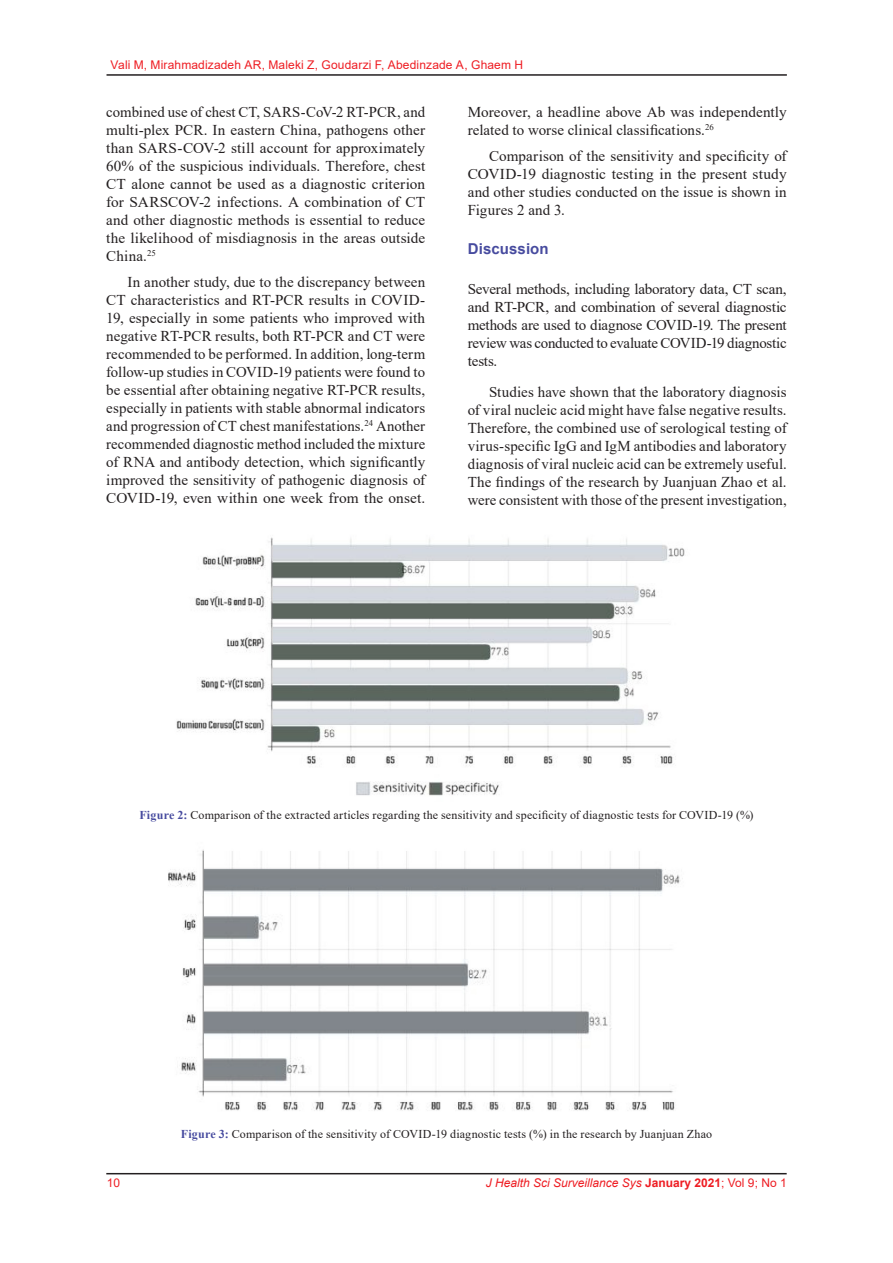
<style>
.page{position:relative;width:893px;height:1263px;background:#fff}
.page>*{position:absolute;margin:0;border:0;box-sizing:border-box;transform-origin:0 0}
.t1{font:15px/18px "Times New Roman";letter-spacing:.005em;color:#231f20;text-align:justify}
.t2{font:700 15px "Arial";letter-spacing:.01em;color:#474b9f}
.t3{font:12px "Times New Roman";letter-spacing:.015em;color:#231f20}
.t4{font:12px "Arial";letter-spacing:.01em;color:#ee1d23}
.t5{font:italic 12px "Arial";color:#ee1d23}
.s1{font-weight:700;color:#474b9f}
.s2{font-weight:700;font-style:normal}
.s3{font-style:normal}
</style>
<div class="page">
<hr style="left:106px;top:1173px;width:681px;height:1px;background:#231f20">
<hr style="left:107px;top:74px;width:680px;height:2px;background:#231f20">
<img style="left:176px;top:537px;width:509px;height:259px">
<img style="left:168px;top:849px;width:515px;height:262px">
<p class="t4" style="left:111px;top:57px;width:414px">Vali M, Mirahmadizadeh AR, Maleki Z, Goudarzi F, Abedinzade A, Ghaem H</p>
<p class="t1" style="left:106px;top:102px;width:320px">combined use of chest CT, SARS-CoV-2 RT-PCR, and multi-plex PCR. In eastern China, pathogens other than SARS-COV-2 still account for approximately 60% of the suspicious individuals. Therefore, chest CT alone cannot be used as a diagnostic criterion for SARSCOV-2 infections. A combination of CT and other diagnostic methods is essential to reduce the likelihood of misdiagnosis in the areas outside China.<sup>25</sup></p>
<p class="t1" style="left:106px;top:273px;width:320px;text-indent:21px">In another study, due to the discrepancy between CT characteristics and RT-PCR results in COVID-19, especially in some patients who improved with negative RT-PCR results, both RT-PCR and CT were recommended to be performed. In addition, long-term follow-up studies in COVID-19 patients were found to be essential after obtaining negative RT-PCR results, especially in patients with stable abnormal indicators and progression of CT chest manifestations.<sup>24</sup> Another recommended diagnostic method included the mixture of RNA and antibody detection, which significantly improved the sensitivity of pathogenic diagnosis of COVID-19, even within one week from the onset.</p>
<p class="t1" style="left:468px;top:102px;width:320px">Moreover, a headline above Ab was independently related to worse clinical classifications.<sup>26</sup></p>
<p class="t1" style="left:468px;top:147px;width:320px;text-indent:21px">Comparison of the sensitivity and specificity of COVID-19 diagnostic testing in the present study and other studies conducted on the issue is shown in Figures 2 and 3.</p>
<p class="t2" style="left:468px;top:239px;width:82px">Discussion</p>
<p class="t1" style="left:468px;top:279px;width:320px">Several methods, including laboratory data, CT scan, and RT-PCR, and combination of several diagnostic methods are used to diagnose COVID-19. The present review was conducted to evaluate COVID-19 diagnostic tests.</p>
<p class="t1" style="left:468px;top:382px;width:320px;text-indent:21px">Studies have shown that the laboratory diagnosis of viral nucleic acid might have false negative results.<br>Therefore, the combined use of serological testing of virus-specific IgG and IgM antibodies and laboratory diagnosis of viral nucleic acid can be extremely useful.<br>The findings of the research by Juanjuan Zhao et al. were consistent with those of the present investigation,</p>
<p class="t3" style="left:139px;top:806px;width:616px"><span class="s1">Figure 2:</span> Comparison of the extracted articles regarding the sensitivity and specificity of diagnostic tests for COVID-19 (%)</p>
<p class="t4" style="left:107px;top:1174px;width:15px">10</p>
<p class="t3" style="left:181px;top:1125px;width:533px"><span class="s1">Figure 3:</span> Comparison of the sensitivity of COVID-19 diagnostic tests (%) in the research by Juanjuan Zhao</p>
<p class="t5" style="left:486px;top:1175px;width:302px">J Health Sci Surveillance Sys <span class="s2">January 2021</span><span class="s3">; Vol 9; No 1</span></p>
</div>
